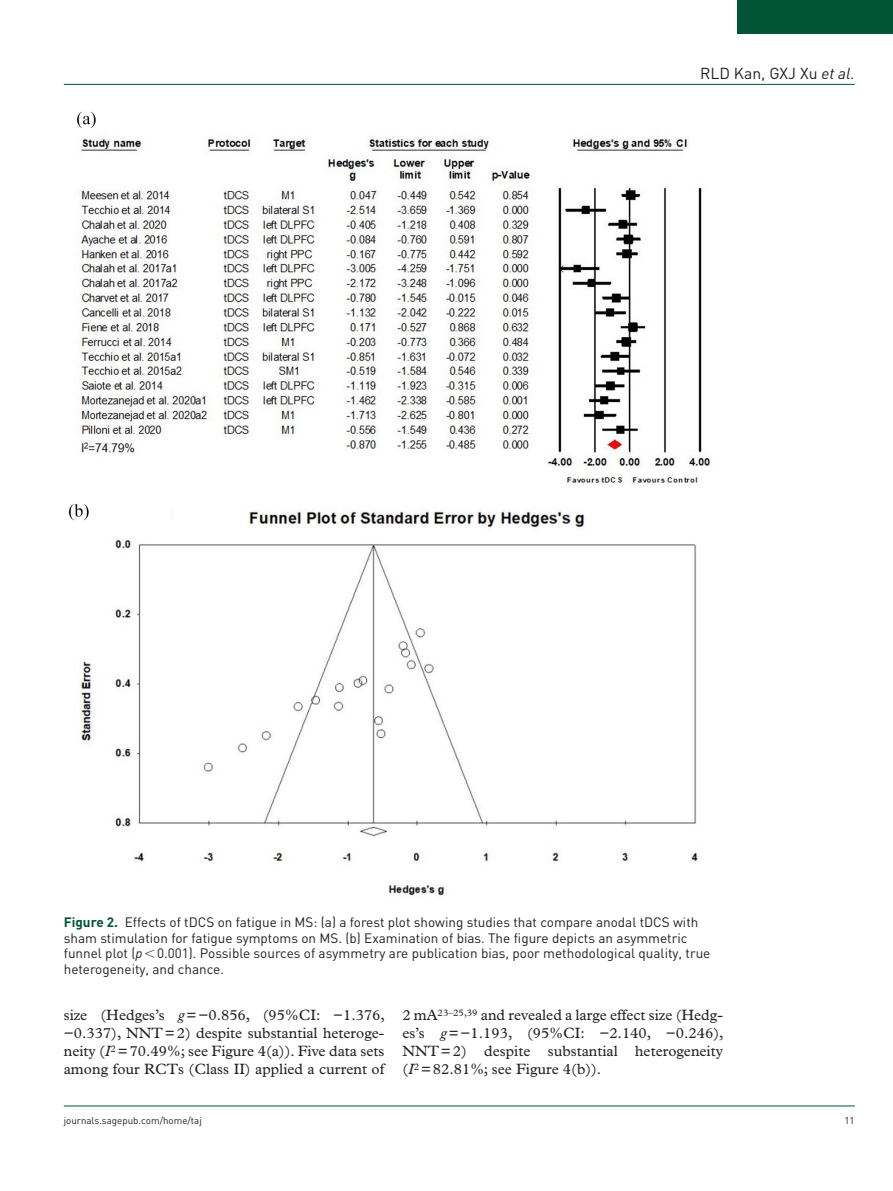
<style>
.page{position:relative;width:893px;height:1191px;background:#fff}
.page>*{position:absolute;margin:0;border:0;box-sizing:border-box;transform-origin:0 0}
.t1{font:15.75px "DIN";color:#231f20}
.t2{font:15px/18px "Plantin Std";color:#231f20;text-align:justify}
.t3{font:13.5px/15.8px "DIN";color:#231f20}
.t4{font:9.75px "DIN";color:#231f20}
.s1{font-style:italic}
.s2{font-weight:700;color:#015436}
</style>
<div class="page">
<hr style="left:64px;top:84px;width:791px;height:1px;background:#015436">
<hr style="left:64px;top:1105px;width:791px;height:1px;background:#015436">
<div style="left:738px;top:0;width:155px;height:34px;background:#015436"></div>
<img style="left:68px;top:111px;width:643px;height:785px">
<p class="t1" style="left:700px;top:63px;width:156px">RLD Kan, GXJ Xu <span class="s1">et al.</span></p>
<p class="t3" style="left:64px;top:913px;width:648px"><span class="s2">Figure 2.</span> Effects of tDCS on fatigue in MS: (a) a forest plot showing studies that compare anodal tDCS with sham stimulation for fatigue symptoms on MS. (b) Examination of bias. The figure depicts an asymmetric funnel plot (<span class="s1">p</span> 0.001). Possible sources of asymmetry are publication bias, poor methodological quality, true heterogeneity, and chance.</p>
<p class="t2" style="left:64px;top:1006px;width:323px">size (Hedges’s <span class="s1">g</span>=−0.856, (95%CI: −1.376, −0.337), NNT=2) despite substantial heteroge&shy;neity (<span class="s1">I</span><sup>2</sup> =70.49%; see Figure 4(a)). Five data sets among four RCTs (Class II) applied a current of</p>
<p class="t2" style="left:402px;top:1006px;width:323px">2 mA<sup>23–25,39</sup> and revealed a large effect size (Hedg&shy;es’s <span class="s1">g</span>=−1.193, (95%CI: −2.140, −0.246), NNT=2) despite substantial heterogeneity (<span class="s1">I</span><sup>2</sup> =82.81%; see Figure 4(b)).</p>
<p class="t4" style="left:64px;top:1114px;width:140px">journals.sagepub.com/home/taj</p>
<p class="t4" style="left:844px;top:1114px;width:12px">11</p>
</div>
